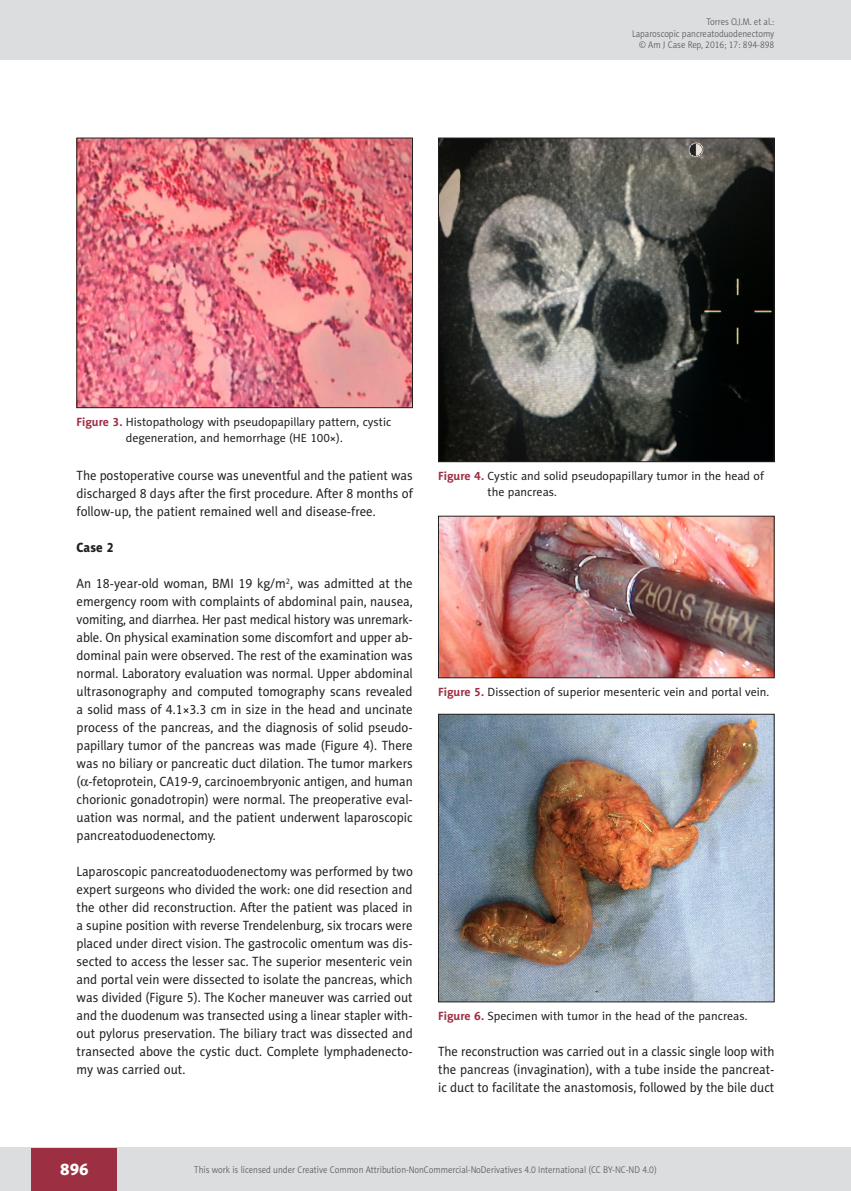
<style>
.page{position:relative;width:851px;height:1191px;background:#fff}
.page>*{position:absolute;margin:0;border:0;box-sizing:border-box;transform-origin:0 0}
.t1{font:16.5px "Naomi Sans EFN Heavy";color:#fff}
.AJCR_Body{font:13.5px/18px "Naomi Sans EFN";color:#231f20;text-align:justify;scale:.95 1}
.AJCR_Body-2{font:13.5px/18px "Naomi Sans EFN";color:#231f20;text-align:justify;scale:.94 1}
.AJCR_Headline_2{font:13.5px "Naomi Sans EFN Heavy";color:#231f20;scale:.95 1}
.AJCR_Rycina_tytul{font:12px/15.8px "Naomi Sans EFN";color:#231f20;text-align:center}
.AJCR_pagina_zywa{font:9.75px/11.2px "Naomi Sans EFN Light";color:#57585a;text-align:right;scale:.9 1}
.AJCR_pagina_sygnatur{font:9.75px "Naomi Sans EFN Light";color:#57585a;scale:.9 1}
.s1{font-weight:700;color:#9d2f42}
.s2{font-family:"Standard Sym L"}
</style>
<div class="page">
<img style="left:79px;top:140px;width:331px;height:266px">
<img style="left:440px;top:140px;width:332px;height:320px">
<div style="left:438px;top:138px;width:336px;height:324px;border:1px solid #231f20"></div>
<img style="left:440px;top:518px;width:332px;height:158px">
<div style="left:438px;top:516px;width:336px;height:162px;border:1px solid #231f20"></div>
<img style="left:440px;top:716px;width:332px;height:284px">
<div style="left:438px;top:714px;width:336px;height:288px;border:1px solid #231f20"></div>
<div style="left:0;top:1148px;width:850px;height:43px;background:#dcdddf"></div>
<div style="left:32px;top:1147px;width:85px;height:43px;background:#9d2f42"></div>
<div style="left:0;top:0;width:850px;height:60px;background:#dcdddf"></div>
<hr style="left:850px;top:0;width:1px;height:60px;background:#dcdddf">
<p class="AJCR_pagina_zywa" style="left:632px;top:16px;width:160px">Torres O.J.M. et al.:<br>Laparoscopic pancreatoduodenectomy</p>
<p class="AJCR_pagina_sygnatur" style="left:639px;top:39px;width:152px">© Am J Case Rep, 2016; 17: 894-898</p>
<p class="AJCR_Rycina_tytul" style="left:77px;top:414px;width:316px"><span class="s1">Figure 3.</span> Histopathology with pseudopapillary pattern, cystic degeneration, and hemorrhage (HE 100×).</p>
<p class="AJCR_Body" style="left:77px;top:466px;width:355px">The postoperative course was uneventful and the patient was discharged 8 days after the first procedure. After 8 months of follow-up, the patient remained well and disease-free.</p>
<p class="AJCR_Headline_2" style="left:77px;top:539px;width:41px">Case 2</p>
<p class="AJCR_Body" style="left:77px;top:574px;width:355px">An 18-year-old woman, BMI 19 kg/m<sup>2</sup>, was admitted at the emergency room with complaints of abdominal pain, nausea, vomiting, and diarrhea. Her past medical history was unremark&shy;able. On physical examination some discomfort and upper ab&shy;dominal pain were observed. The rest of the examination was normal. Laboratory evaluation was normal. Upper abdominal ultrasonography and computed tomography scans revealed a solid mass of 4.1×3.3 cm in size in the head and uncinate process of the pancreas, and the diagnosis of solid pseudo&shy;papillary tumor of the pancreas was made (Figure 4). There was no biliary or pancreatic duct dilation. The tumor markers (<span class="s2">a</span>-fetoprotein, CA19-9, carcinoembryonic antigen, and human chorionic gonadotropin) were normal. The preoperative eval&shy;uation was normal, and the patient underwent laparoscopic pancreatoduodenectomy.</p>
<p class="AJCR_Body" style="left:77px;top:862px;width:355px">Laparoscopic pancreatoduodenectomy was performed by two expert surgeons who divided the work: one did resection and the other did reconstruction. After the patient was placed in a supine position with reverse Trendelenburg, six trocars were placed under direct vision. The gastrocolic omentum was dis&shy;sected to access the lesser sac. The superior mesenteric vein and portal vein were dissected to isolate the pancreas, which was divided (Figure 5). The Kocher maneuver was carried out and the duodenum was transected using a linear stapler with&shy;out pylorus preservation. The biliary tract was dissected and transected above the cystic duct. Complete lymphadenecto&shy;my was carried out.</p>
<p class="AJCR_Rycina_tytul" style="left:487px;top:468px;width:278px;text-align:left;text-indent:-49px"><span class="s1">Figure 4.</span> Cystic and solid pseudopapillary tumor in the head of the pancreas.</p>
<p class="AJCR_Rycina_tytul" style="left:438px;top:684px;width:332px"><span class="s1">Figure 5.</span> Dissection of superior mesenteric vein and portal vein.</p>
<p class="AJCR_Rycina_tytul" style="left:438px;top:1008px;width:310px"><span class="s1">Figure 6.</span> Specimen with tumor in the head of the pancreas.</p>
<p class="AJCR_Body-2" style="left:438px;top:1042px;width:359px">The reconstruction was carried out in a classic single loop with the pancreas (invagination), with a tube inside the pancreat&shy;ic duct to facilitate the anastomosis, followed by the bile duct</p>
<p class="t1" style="left:60px;top:1159px;width:30px">896</p>
<p class="AJCR_pagina_zywa" style="left:194px;top:1164px;width:515px">This work is licensed under Creative Common Attribution-NonCommercial-NoDerivatives 4.0 International (CC BY-NC-ND 4.0)</p>
</div>
